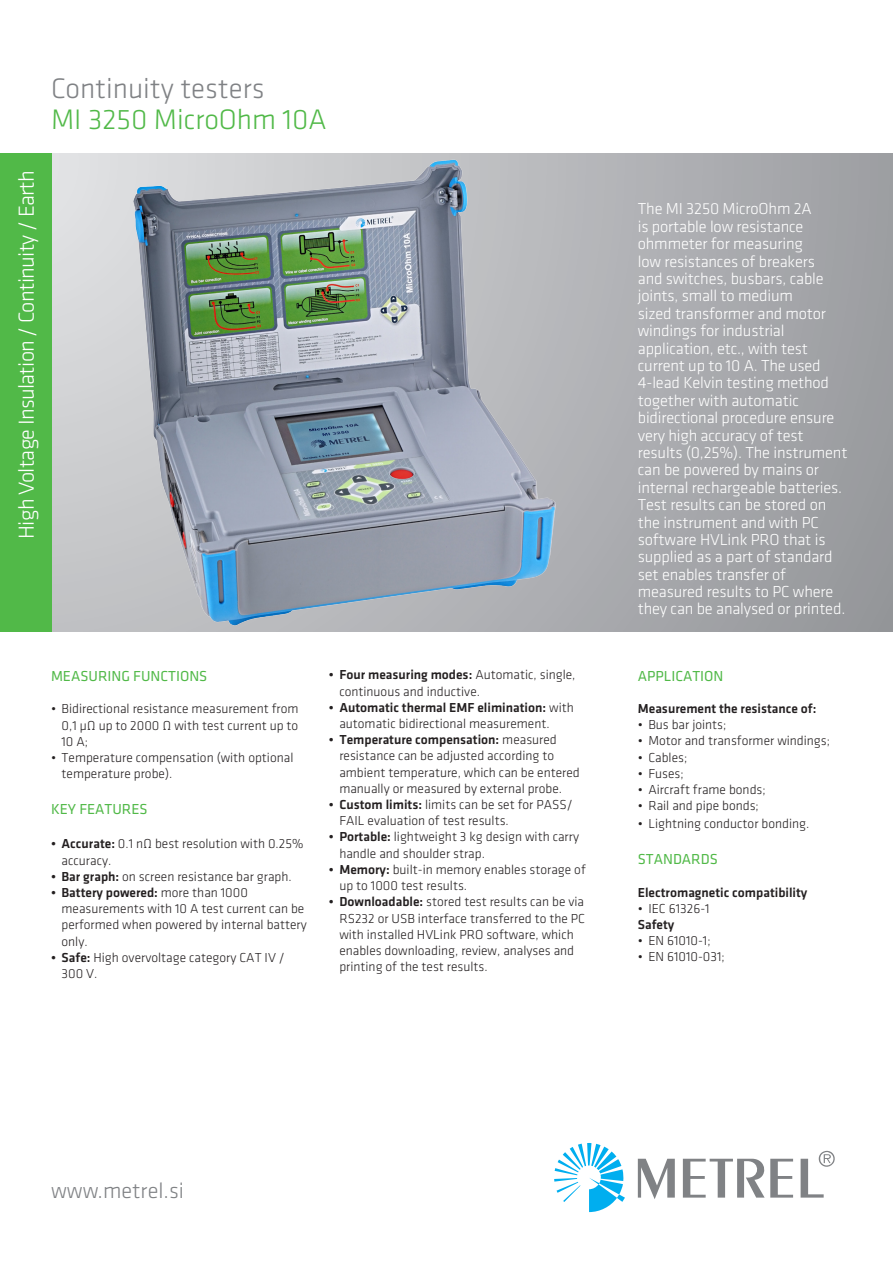
<style>
.page{position:relative;width:893px;height:1263px;background:#fff}
.page>*{position:absolute;margin:0;border:0;box-sizing:border-box;transform-origin:0 0}
.naslov{font:300 29.25px "Klavika";color:#808285}
.naslov-2{font:300 29.25px "Klavika";color:#51b948}
.naslov-3{font:300 22.5px "Klavika";letter-spacing:-.03em;color:#fff}
.t1{font:300 22.5px "Klavika";color:#808285}
.podnaslov{font:300 16.5px/17.4px "Klavika";letter-spacing:-.01em;color:#fff}
.podnaslov-2{font:15px "Klavika";color:#51b948}
.t2{font:300 13.5px/16.2px "Klavika";color:#231f20}
.side_mednaslov{font:500 13.5px "Klavika";color:#231f20}
.side_body{font:500 13.5px "Klavika";color:#231f20}
.s1{font-weight:500}
</style>
<div class="page">
<svg style="left:51px;top:153px;width:842px;height:478px;background:#acafb0"></svg>
<svg style="left:554px;top:1143px;width:71px;height:69px"></svg>
<svg style="left:638px;top:1150px;width:197px;height:49px"></svg>
<img style="left:124px;top:153px;width:440px;height:478px">
<div style="left:0;top:153px;width:51px;height:478px;background:#51b948"></div>
<p class="naslov" style="left:51px;top:72px;width:215px">Continuity testers</p>
<p class="naslov-2" style="left:51px;top:104px;width:277px">MI 3250 MicroOhm 10A</p>
<p class="naslov-3" style="left:14px;top:539px;width:370px;rotate:-90deg">High Voltage Insulation / Continuity / Earth</p>
<p class="podnaslov-2" style="left:51px;top:668px;width:158px">MEASURING FUNCTIONS</p>
<p class="t2" style="left:62px;top:701px;width:239px;text-align:justify;text-indent:-10px">• Bidirectional resistance measurement from 0,1 µΩ up to 2000 Ω with test current up to 10 A;</p>
<p class="t2" style="left:62px;top:750px;width:233px;text-indent:-10px">• Temperature compensation (with optional temperature probe).</p>
<p class="podnaslov-2" style="left:51px;top:801px;width:98px">KEY FEATURES</p>
<p class="t2" style="left:62px;top:836px;width:243px;text-indent:-10px"><span class="s1">• Accurate:</span> 0.1 nΩ best resolution with 0.25% accuracy.</p>
<p class="t2" style="left:51px;top:868px;width:242px"><span class="s1">• Bar graph:</span> on screen resistance bar graph.</p>
<p class="t2" style="left:62px;top:885px;width:247px;text-indent:-10px"><span class="s1">• Battery powered:</span> more than 1000 measurements with 10 A test current can be performed when powered by internal battery only.</p>
<p class="t2" style="left:62px;top:949px;width:225px;text-indent:-10px"><span class="s1">• Safe:</span> High overvoltage category CAT IV /<br>300 V.</p>
<p class="t2" style="left:339px;top:667px;width:238px;text-indent:-10px"><span class="s1">• Four measuring modes:</span> Automatic, single, continuous and inductive.</p>
<p class="t2" style="left:339px;top:699px;width:236px;text-indent:-10px"><span class="s1">• Automatic thermal EMF elimination:</span> with automatic bidirectional measurement.</p>
<p class="t2" style="left:339px;top:732px;width:242px;text-indent:-10px"><span class="s1">• Temperature compensation:</span> measured resistance can be adjusted according to ambient temperature, which can be entered manually or measured by external probe.</p>
<p class="t2" style="left:339px;top:797px;width:235px;text-indent:-10px"><span class="s1">• Custom limits:</span> limits can be set for PASS/<br>FAIL evaluation of test results.</p>
<p class="t2" style="left:339px;top:829px;width:241px;text-indent:-10px"><span class="s1">• Portable:</span> lightweight 3 kg design with carry handle and shoulder strap.</p>
<p class="t2" style="left:339px;top:861px;width:248px;text-indent:-10px"><span class="s1">• Memory:</span> built-in memory enables storage of up to 1000 test results.</p>
<p class="t2" style="left:339px;top:894px;width:247px;text-indent:-10px"><span class="s1">• Downloadable:</span> stored test results can be via RS232 or USB interface transferred to the PC with installed HVLink PRO software, which enables downloading, review, analyses and printing of the test results.</p>
<p class="podnaslov" style="left:638px;top:200px;width:211px">The MI 3250 MicroOhm 2A<br>is portable low resistance ohmmeter for measuring<br>low resistances of breakers<br>and switches, busbars, cable joints, small to medium<br>sized transformer and motor windings for industrial application, etc., with test current up to 10 A. The used<br>4-lead Kelvin testing method together with automatic bidirectional procedure ensure very high accuracy of test results (0,25%). The instrument can be powered by mains or internal rechargeable batteries.<br>Test results can be stored on the instrument and with PC software HVLink PRO that is supplied as a part of standard set enables transfer of measured results to PC where they can be analysed or printed.</p>
<p class="podnaslov-2" style="left:638px;top:667px;width:87px">APPLICATION</p>
<p class="side_mednaslov" style="left:638px;top:701px;width:180px">Measurement the resistance of:</p>
<p class="t2" style="left:638px;top:717px;width:90px">• Bus bar joints;</p>
<p class="t2" style="left:638px;top:733px;width:194px">• Motor and transformer windings;</p>
<p class="t2" style="left:638px;top:749px;width:51px">• Cables;</p>
<p class="t2" style="left:638px;top:765px;width:47px">• Fuses;</p>
<p class="t2" style="left:638px;top:782px;width:129px">• Aircraft frame bonds;</p>
<p class="t2" style="left:638px;top:798px;width:122px">• Rail and pipe bonds;</p>
<p class="t2" style="left:638px;top:816px;width:173px">• Lightning conductor bonding.</p>
<p class="podnaslov-2" style="left:638px;top:851px;width:82px">STANDARDS</p>
<p class="side_mednaslov" style="left:638px;top:885px;width:171px">Electromagnetic compatibility</p>
<p class="t2" style="left:638px;top:900px;width:73px">• IEC 61326-1</p>
<p class="side_body" style="left:638px;top:917px;width:38px">Safety</p>
<p class="t2" style="left:638px;top:933px;width:74px">• EN 61010-1;</p>
<p class="t2" style="left:638px;top:949px;width:88px">• EN 61010-031;</p>
<p class="t1" style="left:51px;top:1178px;width:134px">www.metrel.si</p>
</div>
